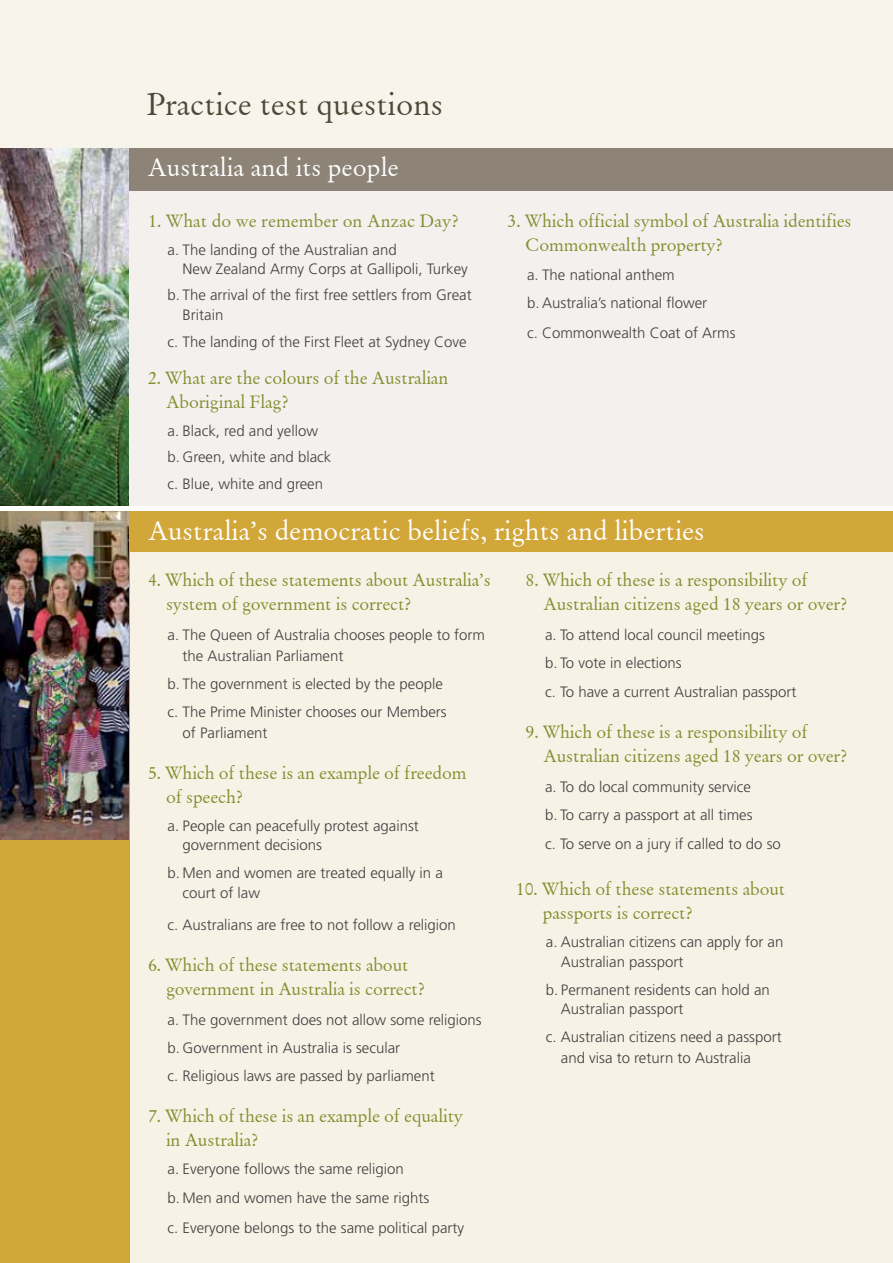
<style>
.page{position:relative;width:893px;height:1263px;background:#fff}
.page>*{position:absolute;margin:0;border:0;box-sizing:border-box;transform-origin:0 0}
.t1{font:31.5px "Original Garamond BT";color:#4d4938}
.t2{font:27px "Original Garamond BT";color:#fff}
.t3{font:25.5px "Original Garamond BT";color:#fff}
.t4{font:18px/24px "Original Garamond BT";letter-spacing:-.01em;color:#808e2d}
.t5{font:300 15px/19.5px "Frutiger";color:#414042}
</style>
<div class="page">
<div style="left:125px;top:186px;width:768px;height:320px;background:#f3f0ee"></div>
<div style="left:0;top:0;width:893px;height:160px;background:#f8f4ec"></div>
<div style="left:128px;top:148px;width:765px;height:43px;background:#8d8477"></div>
<div style="left:127px;top:535px;width:766px;height:728px;background:#f8f1e5"></div>
<div style="left:0;top:552px;width:129px;height:711px;background:#d2a73a"></div>
<div style="left:0;top:511px;width:893px;height:41px;background:#d2a73a"></div>
<img style="left:0;top:511px;width:129px;height:329px">
<img style="left:0;top:148px;width:129px;height:358px">
<h1 class="t1" style="left:147px;top:85px;width:298px">Practice test questions</h1>
<h3 class="t3" style="left:148px;top:152px;width:253px">Australia and its people</h3>
<p class="t4" style="left:148px;top:208px;width:313px">1. What do we remember on Anzac Day?</p>
<p class="t5" style="left:183px;top:240px;width:287px;text-indent:-15px">a. The landing of the Australian and<br>New Zealand Army Corps at Gallipoli, Turkey</p>
<p class="t5" style="left:183px;top:285px;width:291px;text-indent:-15px">b. The arrival of the first free settlers from Great<br>Britain</p>
<p class="t5" style="left:168px;top:332px;width:301px">c. The landing of the First Fleet at Sydney Cove</p>
<p class="t4" style="left:166px;top:365px;width:284px;text-indent:-18px">2. What are the colours of the Australian<br>Aboriginal Flag?</p>
<p class="t5" style="left:168px;top:418px;width:165px;line-height:25.8px">a. Black, red and yellow b. Green, white and black</p>
<p class="t5" style="left:168px;top:474px;width:157px">c. Blue, white and green</p>
<p class="t4" style="left:526px;top:208px;width:328px;text-indent:-18px">3. Which official symbol of Australia identifies<br>Commonwealth property?</p>
<p class="t5" style="left:527px;top:261px;width:182px;line-height:28px">a. The national anthem<br>b. Australia’s national flower</p>
<p class="t5" style="left:527px;top:323px;width:210px">c. Commonwealth Coat of Arms</p>
<h2 class="t2" style="left:148px;top:514px;width:558px">Australia’s democratic beliefs, rights and liberties</h2>
<p class="t4" style="left:166px;top:568px;width:326px;text-indent:-18px">4. Which of these statements about Australia’s system of government is correct?</p>
<p class="t5" style="left:183px;top:624px;width:304px;line-height:21px;text-indent:-15px">a. The Queen of Australia chooses people to form the Australian Parliament</p>
<p class="t5" style="left:168px;top:669px;width:281px;line-height:28px">b. The government is elected by the people c. The Prime Minister chooses our Members</p>
<p class="t5" style="left:183px;top:723px;width:86px">of Parliament</p>
<p class="t4" style="left:166px;top:760px;width:302px;text-indent:-18px">5. Which of these is an example of freedom of speech?</p>
<p class="t5" style="left:183px;top:816px;width:238px;text-indent:-15px">a. People can peacefully protest against government decisions</p>
<p class="t5" style="left:183px;top:863px;width:262px;text-indent:-15px">b. Men and women are treated equally in a court of law</p>
<p class="t5" style="left:168px;top:915px;width:290px">c. Australians are free to not follow a religion</p>
<p class="t4" style="left:166px;top:953px;width:261px;text-indent:-18px">6. Which of these statements about government in Australia is correct?</p>
<p class="t5" style="left:168px;top:1005px;width:316px;line-height:28px">a. The government does not allow some religions b. Government in Australia is secular<br>c. Religious laws are passed by parliament</p>
<p class="t4" style="left:166px;top:1103px;width:299px;text-indent:-18px">7. Which of these is an example of equality in Australia?</p>
<p class="t5" style="left:168px;top:1154px;width:298px;line-height:29.5px">a. Everyone follows the same religion<br>b. Men and women have the same rights<br>c. Everyone belongs to the same political party</p>
<p class="t4" style="left:544px;top:568px;width:306px;text-indent:-18px">8. Which of these is a responsibility of<br>Australian citizens aged 18 years or over?</p>
<p class="t5" style="left:545px;top:620px;width:222px;line-height:28px">a. To attend local council meetings b. To vote in elections</p>
<p class="t5" style="left:545px;top:682px;width:253px">c. To have a current Australian passport</p>
<p class="t4" style="left:544px;top:720px;width:306px;text-indent:-18px">9. Which of these is a responsibility of<br>Australian citizens aged 18 years or over?</p>
<p class="t5" style="left:545px;top:772px;width:209px;line-height:28px">a. To do local community service b. To carry a passport at all times</p>
<p class="t5" style="left:545px;top:834px;width:237px">c. To serve on a jury if called to do so</p>
<p class="t4" style="left:543px;top:877px;width:244px;text-indent:-27px">10. Which of these statements about passports is correct?</p>
<p class="t5" style="left:561px;top:932px;width:224px;text-indent:-15px">a. Australian citizens can apply for an<br>Australian passport</p>
<p class="t5" style="left:561px;top:979px;width:210px;text-indent:-15px">b. Permanent residents can hold an<br>Australian passport</p>
<p class="t5" style="left:561px;top:1026px;width:222px;line-height:21px;text-indent:-15px">c. Australian citizens need a passport and visa to return to Australia</p>
</div>
